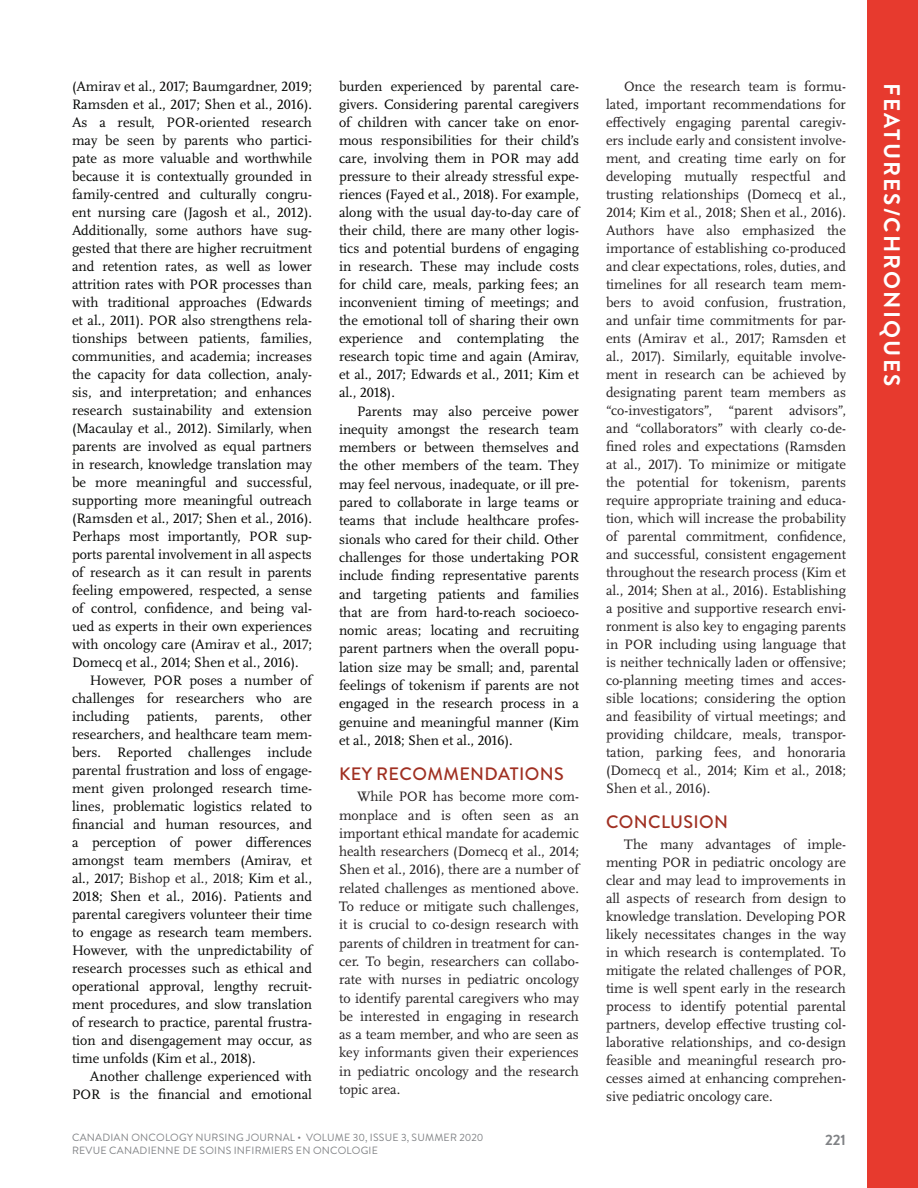
<style>
.page{position:relative;width:918px;height:1188px;background:#fff}
.page>*{position:absolute;margin:0;border:0;box-sizing:border-box;transform-origin:0 0}
.t1{font:700 22.5px "Brandon Grotesque";letter-spacing:.095em;color:#fff}
.t2{font:500 18px "Brandon Grotesque";letter-spacing:.02em;color:#a03022}
.t3{font:700 15px "Brandon Grotesque";color:#808285}
.t4{font:14.25px/18.3px "Scala Pro";color:#040503;text-align:justify}
.t5{font:14.25px/18px "Scala Pro";color:#231f20;text-align:justify}
.t6{font:10.5px/12.6px "Brandon Grotesque";letter-spacing:.02em;color:#808285}
.s1{color:#231f20}
</style>
<div class="page">
<div style="left:867px;top:0;width:51px;height:1188px;background:#e73a2e"></div>
<p class="t4" style="left:72px;top:78px;width:241px">(Amirav et al., 2017; Baumgardner, 2019;</p>
<p class="t4" style="left:72px;top:96px;width:241px">Ramsden et al., 2017; Shen et al., 2016).</p>
<p class="t4" style="left:72px;top:114px;width:241px">As a result, POR-oriented research</p>
<p class="t4" style="left:72px;top:132px;width:242px">may be seen by parents who partici-</p>
<p class="t4" style="left:72px;top:150px;width:242px">pate as more valuable and worthwhile</p>
<p class="t4" style="left:72px;top:168px;width:242px">because it is contextually grounded in</p>
<p class="t4" style="left:72px;top:186px;width:241px">family-centred and culturally congru-</p>
<p class="t4" style="left:72px;top:204px;width:241px">ent nursing care (Jagosh et al., 2012).</p>
<p class="t4" style="left:72px;top:222px;width:241px">Additionally, some authors have sug-</p>
<p class="t4" style="left:72px;top:240px;width:242px">gested that there are higher recruitment</p>
<p class="t4" style="left:72px;top:258px;width:241px">and retention rates, as well as lower</p>
<p class="t4" style="left:72px;top:276px;width:242px">attrition rates with POR processes than</p>
<p class="t4" style="left:72px;top:294px;width:242px">with traditional approaches (Edwards</p>
<p class="t4" style="left:72px;top:312px;width:242px">et al., 2011). POR also strengthens rela-</p>
<p class="t4" style="left:72px;top:330px;width:242px">tionships between patients, families,</p>
<p class="t4" style="left:72px;top:348px;width:242px">communities, and academia; increases</p>
<p class="t4" style="left:72px;top:366px;width:241px">the capacity for data collection, analy-</p>
<p class="t4" style="left:72px;top:384px;width:241px">sis, and interpretation; and enhances</p>
<p class="t4" style="left:72px;top:402px;width:242px">research sustainability and extension</p>
<p class="t4" style="left:72px;top:420px;width:242px">(Macaulay et al., 2012). Similarly, when</p>
<p class="t4" style="left:72px;top:438px;width:241px">parents are involved as equal partners</p>
<p class="t4" style="left:72px;top:456px;width:241px">in research, knowledge translation may</p>
<p class="t4" style="left:72px;top:474px;width:242px">be more meaningful and successful,</p>
<p class="t4" style="left:72px;top:492px;width:241px">supporting more meaningful outreach</p>
<p class="t4" style="left:72px;top:510px;width:242px">(Ramsden et al., 2017; Shen et al., 2016).</p>
<p class="t4" style="left:72px;top:528px;width:242px">Perhaps most importantly, POR sup-</p>
<p class="t4" style="left:72px;top:546px;width:241px">ports parental involvement in all aspects</p>
<p class="t4" style="left:72px;top:564px;width:241px">of research as it can result in parents</p>
<p class="t4" style="left:72px;top:582px;width:242px">feeling empowered, respected, a sense</p>
<p class="t4" style="left:72px;top:600px;width:242px">of control, confidence, and being val-</p>
<p class="t4" style="left:72px;top:618px;width:242px">ued as experts in their own experiences</p>
<p class="t4" style="left:72px;top:636px;width:242px">with oncology care (Amirav et al., 2017;</p>
<p class="t4" style="left:72px;top:654px;width:228px">Domecq et al., 2014; Shen et al., 2016).</p>
<p class="t4" style="left:90px;top:672px;width:223px">However, POR poses a number of</p>
<p class="t4" style="left:72px;top:690px;width:241px">challenges for researchers who are</p>
<p class="t4" style="left:72px;top:708px;width:241px">including patients, parents, other</p>
<p class="t4" style="left:72px;top:726px;width:242px">researchers, and healthcare team mem-</p>
<p class="t4" style="left:72px;top:744px;width:241px">bers. Reported challenges include</p>
<p class="t4" style="left:72px;top:762px;width:242px">parental frustration and loss of engage-</p>
<p class="t4" style="left:72px;top:780px;width:241px">ment given prolonged research time-</p>
<p class="t4" style="left:72px;top:798px;width:242px">lines, problematic logistics related to</p>
<p class="t4" style="left:72px;top:816px;width:241px">financial and human resources, and</p>
<p class="t4" style="left:72px;top:834px;width:241px">a perception of power differences</p>
<p class="t4" style="left:72px;top:852px;width:242px">amongst team members (Amirav, et</p>
<p class="t4" style="left:72px;top:870px;width:241px">al., 2017; <span class="s1">Bishop et al., 2018;</span> Kim et al.,</p>
<p class="t4" style="left:72px;top:888px;width:241px">2018; Shen et al., 2016). Patients and</p>
<p class="t4" style="left:72px;top:906px;width:241px">parental caregivers volunteer their time</p>
<p class="t4" style="left:72px;top:924px;width:241px">to engage as research team members.</p>
<p class="t4" style="left:72px;top:942px;width:241px">However, with the unpredictability of</p>
<p class="t4" style="left:72px;top:960px;width:242px">research processes such as ethical and</p>
<p class="t4" style="left:72px;top:978px;width:241px">operational approval, lengthy recruit-</p>
<p class="t4" style="left:72px;top:996px;width:241px">ment procedures, and slow translation</p>
<p class="t4" style="left:72px;top:1014px;width:242px">of research to practice, parental frustra-</p>
<p class="t4" style="left:72px;top:1032px;width:242px">tion and disengagement may occur, as</p>
<p class="t4" style="left:72px;top:1050px;width:185px">time unfolds (Kim et al., 2018).</p>
<p class="t4" style="left:90px;top:1068px;width:224px">Another challenge experienced with</p>
<p class="t4" style="left:72px;top:1086px;width:241px">POR is the financial and emotional</p>
<p class="t4" style="left:339px;top:78px;width:242px">burden experienced by parental care&shy;givers. Considering parental caregivers of children with cancer take on enor&shy;mous responsibilities for their child’s care, involving them in POR may add pressure to their already stressful expe&shy;riences (Fayed et al., 2018). For example, along with the usual day-to-day care of their child, there are many other logis&shy;tics and potential burdens of engaging in research. These may include costs for child care, meals, parking fees; an inconvenient timing of meetings; and the emotional toll of sharing their own experience and contemplating the research topic time and again (Amirav, et al., 2017; Edwards et al., 2011; Kim et al., 2018).</p>
<p class="t4" style="left:339px;top:402px;width:242px;text-indent:18px">Parents may also perceive power inequity amongst the research team members or between themselves and the other members of the team. They may feel nervous, inadequate, or ill pre&shy;pared to collaborate in large teams or teams that include healthcare profes&shy;sionals who cared for their child. Other challenges for those undertaking POR include finding representative parents and targeting patients and families that are from hard-to-reach socioeco&shy;nomic areas; locating and recruiting parent partners when the overall popu&shy;lation size may be small; and, parental feelings of tokenism if parents are not engaged in the research process in a genuine and meaningful manner (Kim et al., 2018; Shen et al., 2016).</p>
<p class="t2" style="left:339px;top:761px;width:50px">KEY REC</p>
<p class="t2" style="left:412px;top:761px;width:151px">OMMENDATIONS</p>
<p class="t5" style="left:339px;top:788px;width:242px;text-indent:18px">While POR has become more com&shy;monplace and is often seen as an important ethical mandate for academic health researchers (Domecq et al., 2014; Shen et al., 2016), there are a number of related challenges as mentioned above.<br>To reduce or mitigate such challenges, it is crucial to co-design research with parents of children in treatment for can&shy;cer. To begin, researchers can collabo&shy;rate with nurses in pediatric oncology to identify parental caregivers who may be interested in engaging in research as a team member, and who are seen as key informants given their experiences in pediatric oncology and the research topic area.</p>
<p class="t5" style="left:606px;top:78px;width:242px;text-indent:18px">Once the research team is formu&shy;lated, important recommendations for effectively engaging parental caregiv&shy;ers include early and consistent involve&shy;ment, and creating time early on for developing mutually respectful and trusting relationships (Domecq et al., 2014; Kim et al., 2018; Shen et al., 2016).<br>Authors have also emphasized the importance of establishing co-produced and clear expectations, roles, duties, and timelines for all research team mem&shy;bers to avoid confusion, frustration, and unfair time commitments for par&shy;ents (Amirav et al., 2017; Ramsden et al., 2017). Similarly, equitable involve&shy;ment in research can be achieved by designating parent team members as “co-investigators”, “parent advisors”, and “collaborators” with clearly co-de&shy;fined roles and expectations (Ramsden at al., 2017). To minimize or mitigate the potential for tokenism, parents require appropriate training and educa&shy;tion, which will increase the probability of parental commitment, confidence, and successful, consistent engagement throughout the research process (Kim et al., 2014; Shen at al., 2016). Establishing a positive and supportive research envi&shy;ronment is also key to engaging parents in POR including using language that is neither technically laden or offensive; co-planning meeting times and acces&shy;sible locations; considering the option and feasibility of virtual meetings; and providing childcare, meals, transpor&shy;tation, parking fees, and honoraria (Domecq et al., 2014; Kim et al., 2018; Shen et al., 2016).</p>
<p class="t2" style="left:606px;top:809px;width:53px">CONCLUSI</p>
<p class="t2" style="left:699px;top:809px;width:30px">ON</p>
<p class="t5" style="left:606px;top:835px;width:242px;text-indent:18px">The many advantages of imple&shy;menting POR in pediatric oncology are clear and may lead to improvements in all aspects of research from design to knowledge translation. Developing POR likely necessitates changes in the way in which research is contemplated. To mitigate the related challenges of POR, time is well spent early in the research process to identify potential parental partners, develop effective trusting col&shy;laborative relationships, and co-design feasible and meaningful research pro&shy;cesses aimed at enhancing comprehen&shy;sive pediatric oncology care.</p>
<p class="t6" style="left:72px;top:1132px;width:86px">CANADIAN ONCO</p>
<p class="t3" style="left:825px;top:1129px;width:22px">221</p>
<p class="t6" style="left:72px;top:1132px;width:413px;text-indent:93px">LOGY N URSING JOURNAL • VOLUME 30, ISSUE 3, SUMMER 2020<br>REVUE CANADIENNE DE SOINS INFIRMIERS EN ONCOLOGIE</p>
<h1 class="t1" style="left:908px;top:83px;width:302px;rotate:90deg">FEATURES/Chroniques</h1>
</div>
